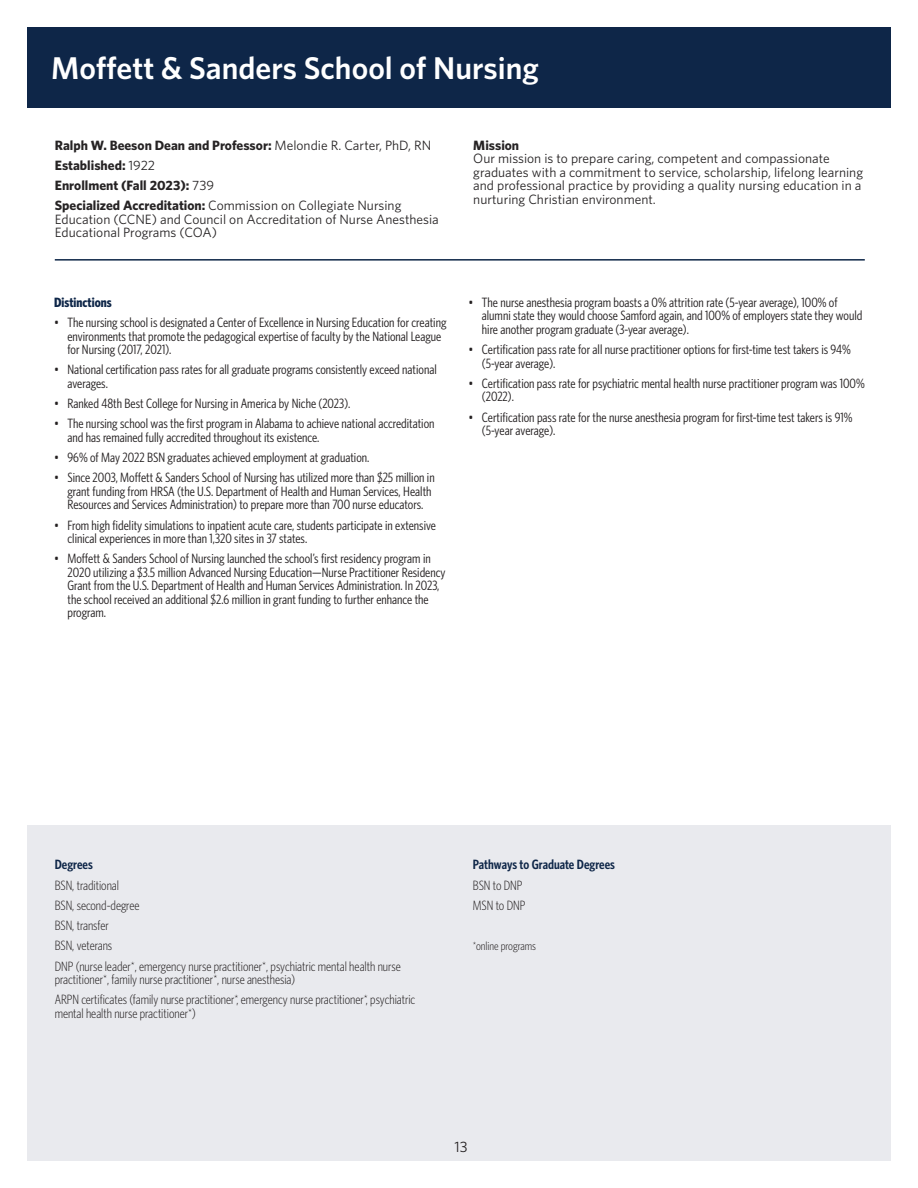
<style>
.page{position:relative;width:918px;height:1188px;background:#fff}
.page>*{position:absolute;margin:0;border:0;box-sizing:border-box;transform-origin:0 0}
.t1{font:600 31.5px "Whitney";color:#fff}
.t2{font:15px "Whitney";color:#231f20}
.t3{font:13.5px/13.5px "Whitney Condensed";color:#231f20}
.t4{font:13.5px/13.5px "Whitney";color:#262324}
.t5{font:300 13.5px/13.5px "Whitney Condensed";color:#231f20}
.t6{font:700 13.5px "Whitney";color:#262324}
.t7{font:600 13.5px "Whitney Condensed";color:#0e2648}
.t8{font:700 13.5px "Whitney Condensed";color:#0e2648}
.t9{font:300 12px "Whitney Condensed";color:#231f20}
.s1{font-weight:400}
.s2{font-weight:700}
</style>
<div class="page">
<div style="left:27px;top:825px;width:864px;height:336px;background:#e9eaee"></div>
<div style="left:27px;top:27px;width:864px;height:81px;background:#0e2648"></div>
<hr style="left:55px;top:259px;width:810px;height:2px;background:#0e2648">
<p class="t1" style="left:51px;top:47px;width:489px">Moffett &amp; Sanders School of Nursing</p>
<p class="t6" style="left:55px;top:136px;width:378px">Ralph W. Beeson Dean and Professor: <span class="s1">Melondie R. Carter, PhD, RN</span></p>
<p class="t6" style="left:55px;top:156px;width:102px">Established: <span class="s1">1922</span></p>
<p class="t6" style="left:55px;top:176px;width:161px">Enrollment (Fall 2023): <span class="s1">739</span></p>
<p class="t4" style="left:55px;top:199px;width:386px"><span class="s2">Specialized Accreditation:</span> Commission on Collegiate Nursing<br>Education (CCNE) and Council on Accreditation of Nurse Anesthesia<br>Educational Programs (COA)</p>
<p class="t8" style="left:54px;top:294px;width:59px">Distinctions</p>
<p class="t3" style="left:68px;top:315px;width:381px;text-indent:-14px">• The nursing school is designated a Center of Excellence in Nursing Education for creating environments that promote the pedagogical expertise of faculty by the National League for Nursing (2017, 2021).</p>
<p class="t3" style="left:68px;top:363px;width:371px;text-indent:-14px">• National certification pass rates for all graduate programs consistently exceed national averages.</p>
<p class="t3" style="left:54px;top:396px;width:298px">• Ranked 48th Best College for Nursing in America by Niche (2023).</p>
<p class="t3" style="left:68px;top:417px;width:369px;text-indent:-14px">• The nursing school was the first program in Alabama to achieve national accreditation and has remained fully accredited throughout its existence.</p>
<p class="t3" style="left:54px;top:450px;width:317px">• 96% of May 2022 BSN graduates achieved employment at graduation.</p>
<p class="t3" style="left:68px;top:471px;width:369px;text-indent:-14px">• Since 2003, Moffett &amp; Sanders School of Nursing has utilized more than $25 million in grant funding from HRSA (the U.S. Department of Health and Human Services, Health<br>Resources and Services Administration) to prepare more than 700 nurse educators.</p>
<p class="t3" style="left:68px;top:518px;width:370px;text-indent:-14px">• From high fidelity simulations to inpatient acute care, students participate in extensive clinical experiences in more than 1,320 sites in 37 states.</p>
<p class="t3" style="left:68px;top:552px;width:380px;text-indent:-14px">• Moffett &amp; Sanders School of Nursing launched the school’s first residency program in 2020 utilizing a $3.5 million Advanced Nursing Education—Nurse Practitioner Residency Grant from the U.S. Department of Health and Human Services Administration. In 2023, the school received an additional $2.6 million in grant funding to further enhance the program.</p>
<p class="t4" style="left:473px;top:138px;width:391px"><span class="s2">Mission<br></span>Our mission is to prepare caring, competent and compassionate graduates with a commitment to service, scholarship, lifelong learning and professional practice by providing a quality nursing education in a nurturing Christian environment.</p>
<p class="t3" style="left:482px;top:295px;width:382px;text-indent:-14px">• The nurse anesthesia program boasts a 0% attrition rate (5-year average), 100% of alumni state they would choose Samford again, and 100% of employers state they would hire another program graduate (3-year average).</p>
<p class="t3" style="left:482px;top:342px;width:371px;text-indent:-14px">• Certification pass rate for all nurse practitioner options for first-time test takers is 94% (5-year average).</p>
<p class="t3" style="left:482px;top:376px;width:384px;text-indent:-14px">• Certification pass rate for psychiatric mental health nurse practitioner program was 100% (2022).</p>
<p class="t3" style="left:482px;top:410px;width:372px;text-indent:-14px">• Certification pass rate for the nurse anesthesia program for first-time test takers is 91% (5-year average).</p>
<p class="t7" style="left:55px;top:856px;width:40px">Degrees</p>
<p class="t5" style="left:55px;top:878px;width:66px">BSN, traditional</p>
<p class="t5" style="left:55px;top:898px;width:86px">BSN, second-degree</p>
<p class="t5" style="left:55px;top:918px;width:56px">BSN, transfer</p>
<p class="t5" style="left:55px;top:939px;width:59px">BSN, veterans</p>
<p class="t5" style="left:55px;top:959px;width:348px">DNP (nurse leader*, emergency nurse practitioner*, psychiatric mental health nurse practitioner*, family nurse practitioner*, nurse anesthesia)</p>
<p class="t5" style="left:55px;top:993px;width:362px">ARPN certificates (family nurse practitioner*, emergency nurse practitioner*, psychiatric mental health nurse practitioner*)</p>
<p class="t7" style="left:473px;top:856px;width:144px">Pathways to Graduate Degrees</p>
<p class="t5" style="left:473px;top:878px;width:51px">BSN to DNP</p>
<p class="t5" style="left:473px;top:898px;width:54px">MSN to DNP</p>
<p class="t9" style="left:473px;top:939px;width:65px">*online programs</p>
<p class="t2" style="left:455px;top:1137px;width:15px">13</p>
</div>
